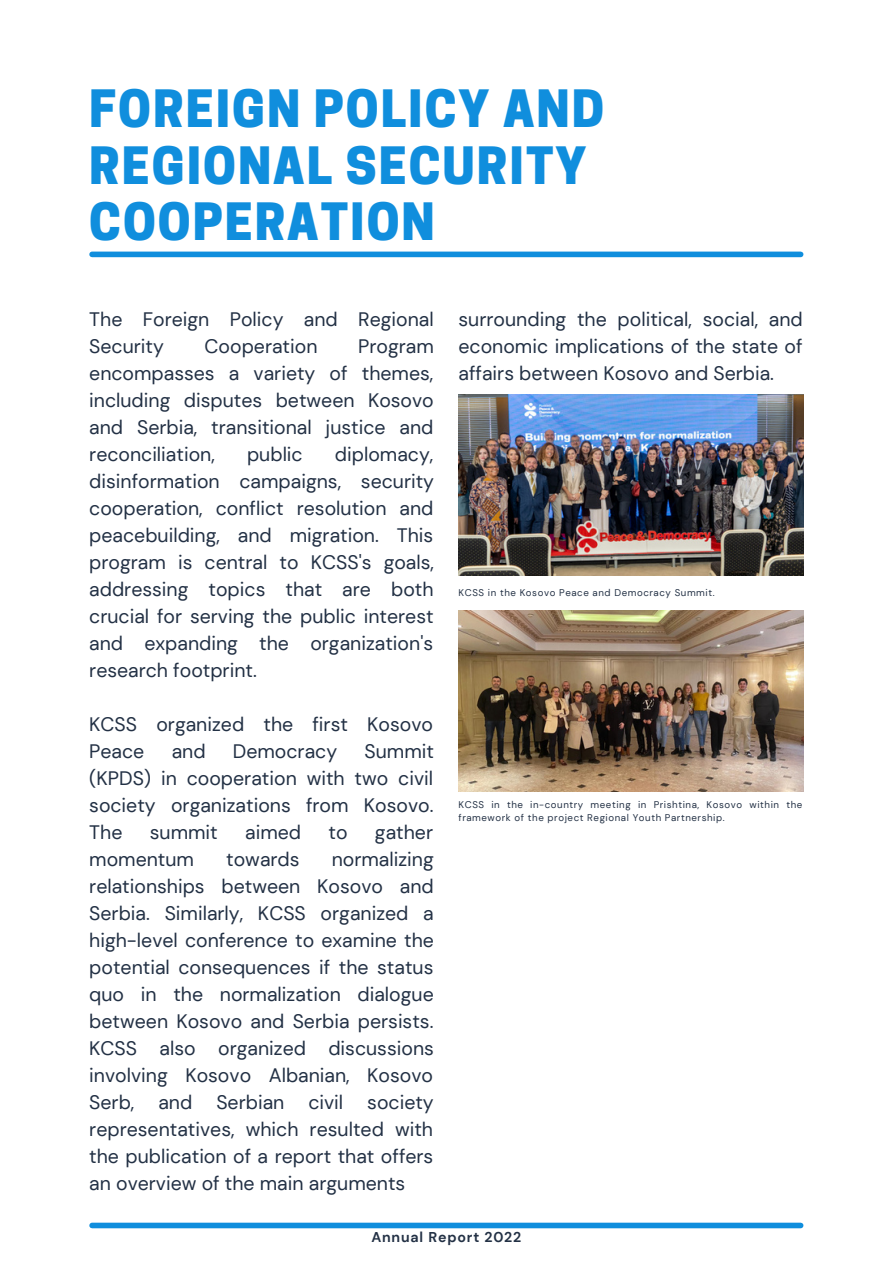
<style>
.page{position:relative;width:893px;height:1264px;background:#fff}
.page>*{position:absolute;margin:0;border:0;box-sizing:border-box;transform-origin:0 0}
.t1{font:800 48.3px/56.2px "Cooper Hewitt";letter-spacing:.04em;color:#108edd}
.t2{font:19.5px/27px "DM Sans";color:#233145;text-align:justify}
.t3{font:700 14.25px "DM Sans";letter-spacing:.06em;color:#233145}
.t4{font:9.75px/12.9px "DM Sans";letter-spacing:.06em;color:#233145}
</style>
<div class="page">
<div style="left:92px;top:251px;width:708px;height:6px;background:#108edd"></div>
<div style="left:92px;top:1222px;width:708px;height:6px;background:#108edd"></div>
<img style="left:458px;top:394px;width:345px;height:181px">
<img style="left:458px;top:610px;width:345px;height:181px">
<p class="t1" style="left:89px;top:87px;width:516px">FOREIGN POLICY AND<br>REGIONAL SECURITY<br>COOPERATION</p>
<p class="t2" style="left:89px;top:306px;width:346px">The Foreign Policy and Regional<br>Security</p>
<p class="t2" style="left:204px;top:333px;width:114px">Cooperation</p>
<p class="t2" style="left:89px;top:333px;width:346px;text-indent:269px">Program encompasses a variety of themes, including disputes between Kosovo and Serbia, transitional justice and reconciliation,</p>
<p class="t2" style="left:89px;top:441px;width:346px;text-indent:245px">diplomacy, disinformation campaigns, security cooperation, conflict resolution and peacebuilding, and migration. This program is central to KCSS's goals, addressing topics that are both crucial for serving the public interest and expanding the organization's research footprint.</p>
<p class="t2" style="left:89px;top:710px;width:345px">KCSS organized the first Kosovo<br>Peace</p>
<p class="t2" style="left:247px;top:441px;width:57px">public</p>
<p class="t2" style="left:89px;top:737px;width:346px;text-indent:275px">Summit (KPDS) in cooperation with two civil society organizations from Kosovo.<br>The</p>
<p class="t2" style="left:172px;top:737px;width:35px">and</p>
<p class="t2" style="left:233px;top:737px;width:106px">Democracy</p>
<p class="t2" style="left:150px;top:818px;width:69px">summit</p>
<p class="t2" style="left:245px;top:818px;width:57px">aimed</p>
<p class="t2" style="left:328px;top:818px;width:21px">to</p>
<p class="t2" style="left:375px;top:818px;width:60px">gather</p>
<p class="t2" style="left:89px;top:845px;width:106px">momentum</p>
<p class="t2" style="left:226px;top:845px;width:75px">towards</p>
<p class="t2" style="left:89px;top:845px;width:346px;text-indent:242px">normalizing relationships between Kosovo and Serbia. Similarly, KCSS organized a high-level conference to examine the potential consequences if the status quo in the normalization dialogue between Kosovo and Serbia persists.<br>KCSS also organized discussions involving Kosovo Albanian, Kosovo Serb, and Serbian civil society representatives, which resulted with the publication of a report that offers an overview of the main arguments</p>
<p class="t2" style="left:458px;top:306px;width:346px">surrounding the political, social, and economic implications of the state of affairs between Kosovo and Serbia.</p>
<p class="t4" style="left:458px;top:586px;width:257px">KCSS in the Kosovo Peace and Democracy Summit.</p>
<p class="t4" style="left:458px;top:798px;width:345px">KCSS in the in-country meeting in Prishtina, Kosovo within the framework of the project Regional Youth Partnership.</p>
<p class="t3" style="left:371px;top:1227px;width:151px">Annual Report 2022</p>
</div>
